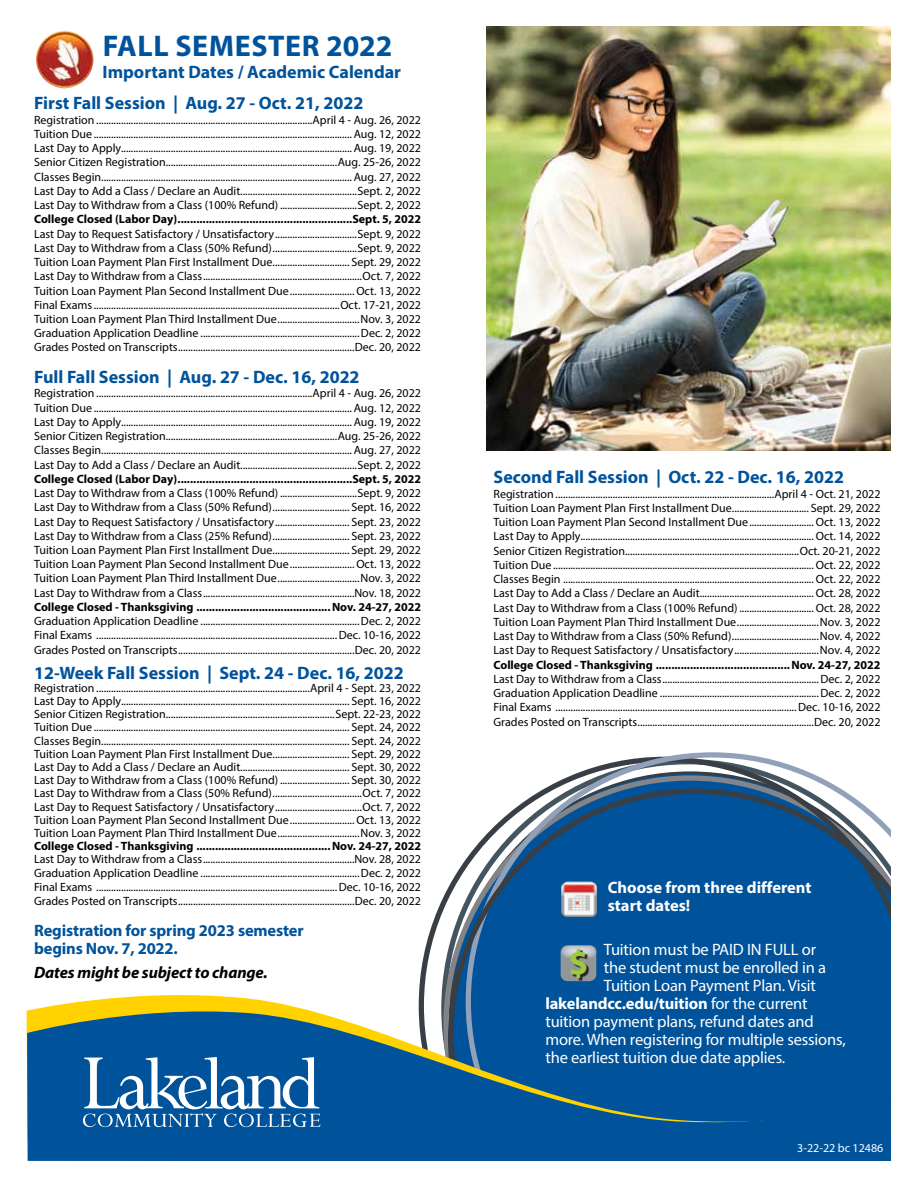
<style>
.page{position:relative;width:918px;height:1188px;background:#fff}
.page>*{position:absolute;margin:0;border:0;box-sizing:border-box;transform-origin:0 0}
.t1{font:700 36px "Myriad Pro";color:#9ccb3b}
.t2{font:700 30px "Myriad Pro";letter-spacing:.02em;color:#00539b}
.t3{font:700 18px/31.5px "Myriad Pro";color:#00539b}
.t4{font:16.5px "Myriad Pro";letter-spacing:-.01em;color:#fff}
.t5{font:700 16.5px/18px "Myriad Pro";letter-spacing:-.005em;color:#fff}
.t6{font:700 16.5px/18px "Myriad Pro";letter-spacing:-.01em;color:#00539b}
.t7{font:italic 700 16.5px "Myriad Pro";letter-spacing:-.01em;color:#000}
.t8{font:12px/14.2px "Myriad Pro";color:#000;text-align:justify}
.t9{font:700 12px "Myriad Pro";color:#000}
.t10{font:12px "Myriad Pro";color:#fff}
.s1{font-weight:400}
</style>
<div class="page">
<svg style="left:544px;top:752px;width:297px;height:37px"></svg>
<svg style="left:448px;top:789px;width:443px;height:217px;background:#2667a0"></svg>
<svg style="left:52px;top:995px;width:836px;height:11px"></svg>
<svg style="left:27px;top:1006px;width:864px;height:155px;background:#145e96"></svg>
<svg style="left:83px;top:1057px;width:238px;height:70px"></svg>
<img style="left:561px;top:881px;width:36px;height:35px">
<div style="left:561px;top:946px;width:35px;height:35px;background:#939598;border-radius:7px"></div>
<svg style="left:561px;top:945px;width:36px;height:13px"></svg>
<div style="left:572px;top:950px;width:18px;height:30px;background:#000;opacity:.75"></div>
<img style="left:36px;top:30px;width:58px;height:58px">
<img style="left:486px;top:27px;width:405px;height:423px">
<h2 class="t2" style="left:103px;top:27px;width:291px">FALL SEMESTER 2022</h2>
<h3 class="t3" style="left:34px;top:55px;width:368px;text-indent:68px">Important Dates / Academic Calendar<br>First Fall Session | Aug. 27 - Oct. 21, 2022</h3>
<p class="t8" style="left:34px;top:112px;width:389px">Registration .......................................................................................April 4 - Aug. 26, 2022<br>Tuition Due ........................................................................................................Aug. 12, 2022<br>Last Day to Apply.............................................................................................Aug. 19, 2022<br>Senior Citizen Registration.....................................................................Aug. 25-26, 2022<br>Classes Begin.....................................................................................................Aug. 27, 2022<br>Last Day to Add a Class / Declare an Audit...............................................Sept. 2, 2022<br>Last Day to Withdraw from a Class (100% Refund) ...............................Sept. 2, 2022</p>
<p class="t9" style="left:34px;top:211px;width:388px">College Closed (Labor Day)........................................................Sept. 5, 2022</p>
<p class="t8" style="left:34px;top:226px;width:389px">Last Day to Request Satisfactory / Unsatisfactory.................................Sept. 9, 2022<br>Last Day to Withdraw from a Class (50% Refund)..................................Sept. 9, 2022<br>Tuition Loan Payment Plan First Installment Due............................... Sept. 29, 2022<br>Last Day to Withdraw from a Class................................................................Oct. 7, 2022<br>Tuition Loan Payment Plan Second Installment Due..........................Oct. 13, 2022<br>Final Exams...................................................................................................Oct. 17-21, 2022<br>Tuition Loan Payment Plan Third Installment Due.................................Nov. 3, 2022<br>Graduation Application Deadline ................................................................Dec. 2, 2022<br>Grades Posted on Transcripts.......................................................................Dec. 20, 2022</p>
<h3 class="t3" style="left:34px;top:361px;width:327px">Full Fall Session | Aug. 27 - Dec. 16, 2022</h3>
<p class="t8" style="left:34px;top:386px;width:389px">Registration .......................................................................................April 4 - Aug. 26, 2022<br>Tuition Due ........................................................................................................Aug. 12, 2022<br>Last Day to Apply.............................................................................................Aug. 19, 2022<br>Senior Citizen Registration.....................................................................Aug. 25-26, 2022<br>Classes Begin.....................................................................................................Aug. 27, 2022<br>Last Day to Add a Class / Declare an Audit...............................................Sept. 2, 2022</p>
<p class="t9" style="left:34px;top:471px;width:388px">College Closed (Labor Day)........................................................Sept. 5, 2022</p>
<p class="t8" style="left:34px;top:486px;width:389px">Last Day to Withdraw from a Class (100% Refund) ...............................Sept. 9, 2022<br>Last Day to Withdraw from a Class (50% Refund)............................... Sept. 16, 2022<br>Last Day to Request Satisfactory / Unsatisfactory.............................. Sept. 23, 2022<br>Last Day to Withdraw from a Class (25% Refund)............................... Sept. 23, 2022<br>Tuition Loan Payment Plan First Installment Due............................... Sept. 29, 2022<br>Tuition Loan Payment Plan Second Installment Due..........................Oct. 13, 2022<br>Tuition Loan Payment Plan Third Installment Due.................................Nov. 3, 2022<br>Last Day to Withdraw from a Class.............................................................Nov. 18, 2022</p>
<p class="t9" style="left:34px;top:599px;width:388px">College Closed - Thanksgiving ...........................................Nov. 24-27, 2022</p>
<p class="t8" style="left:34px;top:614px;width:389px">Graduation Application Deadline ................................................................Dec. 2, 2022<br>Final Exams .................................................................................................Dec. 10-16, 2022<br>Grades Posted on Transcripts.......................................................................Dec. 20, 2022</p>
<h3 class="t3" style="left:34px;top:656px;width:371px">12-Week Fall Session | Sept. 24 - Dec. 16, 2022</h3>
<p class="t8" style="left:34px;top:681px;width:389px;line-height:13.2px">Registration ......................................................................................April 4 - Sept. 23, 2022<br>Last Day to Apply............................................................................................ Sept. 16, 2022<br>Senior Citizen Registration....................................................................Sept. 22-23, 2022<br>Tuition Due ....................................................................................................... Sept. 24, 2022<br>Classes Begin.................................................................................................... Sept. 24, 2022<br>Tuition Loan Payment Plan First Installment Due............................... Sept. 29, 2022<br>Last Day to Add a Class / Declare an Audit............................................ Sept. 30, 2022<br>Last Day to Withdraw from a Class (100% Refund) ............................ Sept. 30, 2022<br>Last Day to Withdraw from a Class (50% Refund)....................................Oct. 7, 2022<br>Last Day to Request Satisfactory / Unsatisfactory...................................Oct. 7, 2022<br>Tuition Loan Payment Plan Second Installment Due..........................Oct. 13, 2022<br>Tuition Loan Payment Plan Third Installment Due.................................Nov. 3, 2022</p>
<p class="t9" style="left:34px;top:838px;width:388px">College Closed - Thanksgiving ...........................................Nov. 24-27, 2022</p>
<p class="t8" style="left:34px;top:852px;width:389px">Last Day to Withdraw from a Class.............................................................Nov. 28, 2022<br>Graduation Application Deadline ................................................................Dec. 2, 2022<br>Final Exams .................................................................................................Dec. 10-16, 2022<br>Grades Posted on Transcripts.......................................................................Dec. 20, 2022</p>
<h3 class="t6" style="left:34px;top:921px;width:271px">Registration for spring 2023 semester begins Nov. 7, 2022.</h3>
<h3 class="t7" style="left:34px;top:962px;width:235px">Dates might be subject to change.</h3>
<h3 class="t3" style="left:494px;top:461px;width:352px">Second Fall Session | Oct. 22 - Dec. 16, 2022</h3>
<p class="t8" style="left:494px;top:486px;width:389px">Registration ........................................................................................April 4 - Oct. 21, 2022<br>Tuition Loan Payment Plan First Installment Due............................... Sept. 29, 2022<br>Tuition Loan Payment Plan Second Installment Due..........................Oct. 13, 2022<br>Last Day to Apply..............................................................................................Oct. 14, 2022<br>Senior Citizen Registration......................................................................Oct. 20-21, 2022<br>Tuition Due .........................................................................................................Oct. 22, 2022<br>Classes Begin .....................................................................................................Oct. 22, 2022<br>Last Day to Add a Class / Declare an Audit..............................................Oct. 28, 2022<br>Last Day to Withdraw from a Class (100% Refund) ..............................Oct. 28, 2022<br>Tuition Loan Payment Plan Third Installment Due.................................Nov. 3, 2022<br>Last Day to Withdraw from a Class (50% Refund)...................................Nov. 4, 2022<br>Last Day to Request Satisfactory / Unsatisfactory..................................Nov. 4, 2022</p>
<p class="t9" style="left:494px;top:657px;width:388px">College Closed - Thanksgiving ...........................................Nov. 24-27, 2022</p>
<p class="t8" style="left:494px;top:672px;width:389px">Last Day to Withdraw from a Class...............................................................Dec. 2, 2022<br>Graduation Application Deadline ................................................................Dec. 2, 2022<br>Final Exams .................................................................................................Dec. 10-16, 2022<br>Grades Posted on Transcripts.......................................................................Dec. 20, 2022</p>
<h3 class="t5" style="left:608px;top:878px;width:205px">Choose from three different start dates!</h3>
<h3 class="t4" style="left:604px;top:940px;width:214px">Tuition must be PAID IN FULL or</h3>
<h3 class="t4" style="left:604px;top:958px;width:224px">the student must be enrolled in a</h3>
<h3 class="t4" style="left:604px;top:976px;width:214px">Tuition Loan Payment Plan. Visit</h3>
<h3 class="t5" style="left:545px;top:994px;width:264px">lakelandcc.edu/tuition <span class="s1">for the current</span></h3>
<h3 class="t4" style="left:545px;top:1012px;width:270px">tuition payment plans, refund dates and</h3>
<h3 class="t4" style="left:545px;top:1030px;width:302px">more. When registering for multiple sessions,</h3>
<h3 class="t4" style="left:545px;top:1048px;width:241px">the earliest tuition due date applies.</h3>
<h1 class="t1" style="left:568px;top:939px;width:21px">$</h1>
<p class="t10" style="left:797px;top:1140px;width:88px">3-22-22 bc 12486</p>
</div>
